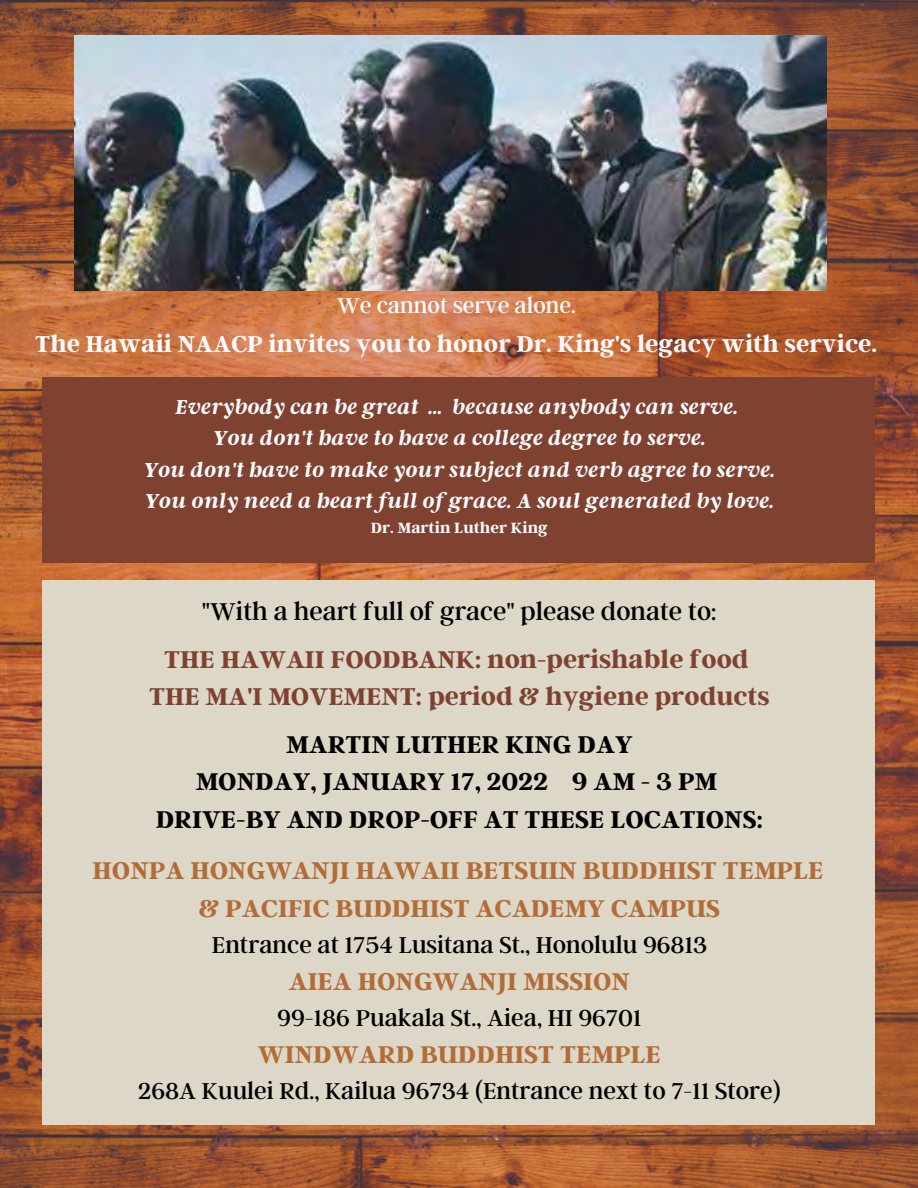
<style>
.page{position:relative;width:918px;height:1188px;background:#fff}
.page>*{position:absolute;margin:0;border:0;box-sizing:border-box;transform-origin:0 0}
.t1{font:700 27px "Argent CF";color:#b36c38}
.t2{font:700 27px "Argent CF";color:#000}
.t3{font:700 27px "Argent CF";color:#7f4130}
.t4{font:27px "Argent CF";color:#000}
.t5{font:25.5px "Argent CF";color:#000}
.t6{font:700 25.5px "Argent CF";color:#f9fafd}
.t7{font:23.7px "Argent CF";color:#f9fafd}
.t8{font:italic 700 22.5px "Argent CF";color:#f9fafd}
.t9{font:700 16.5px "Argent CF";color:#f9fafd}
</style>
<div class="page">
<img style="left:0;top:0;width:918px;height:1188px">
<img style="left:75px;top:36px;width:751px;height:254px">
<div style="left:43px;top:580px;width:832px;height:545px;background:#dcd7c7"></div>
<div style="left:43px;top:378px;width:832px;height:185px;background:#7f4130"></div>
<p class="t7" style="left:337px;top:290px;width:240px">We cannot serve alone.</p>
<p class="t6" style="left:35px;top:327px;width:844px">The Hawaii NAACP invites you to honor Dr. King's legacy with service.</p>
<p class="t8" style="left:176px;top:392px;width:564px">Everybody can be great ... because anybody can serve.</p>
<p class="t8" style="left:213px;top:423px;width:494px">You don't have to have a college degree to serve.</p>
<p class="t8" style="left:144px;top:455px;width:633px">You don't have to make your subject and verb agree to serve.</p>
<p class="t8" style="left:145px;top:486px;width:631px">You only need a heart full of grace. A soul generated by love.</p>
<p class="t9" style="left:371px;top:517px;width:178px">Dr. Martin Luther King</p>
<p class="t4" style="left:202px;top:594px;width:517px">"With a heart full of grace" please donate to:</p>
<p class="t3" style="left:164px;top:641px;width:586px">THE HAWAII FOODBANK: non-perishable food</p>
<p class="t3" style="left:149px;top:679px;width:622px">THE MA'I MOVEMENT: period &amp; hygiene products</p>
<p class="t2" style="left:286px;top:726px;width:348px">MARTIN LUTHER KING DAY</p>
<p class="t2" style="left:196px;top:764px;width:523px">MONDAY, JANUARY 17, 2022 9 AM - 3 PM</p>
<p class="t2" style="left:156px;top:801px;width:609px">DRIVE-BY AND DROP-OFF AT THESE LOCATIONS:</p>
<p class="t1" style="left:93px;top:853px;width:732px">HONPA HONGWANJI HAWAII BETSUIN BUDDHIST TEMPLE</p>
<p class="t1" style="left:199px;top:891px;width:523px">&amp; PACIFIC BUDDHIST ACADEMY CAMPUS</p>
<p class="t5" style="left:212px;top:928px;width:497px">Entrance at 1754 Lusitana St., Honolulu 96813</p>
<p class="t1" style="left:289px;top:964px;width:343px">AIEA HONGWANJI MISSION</p>
<p class="t5" style="left:277px;top:1002px;width:366px">99-186 Puakala St., Aiea, HI 96701</p>
<p class="t1" style="left:258px;top:1037px;width:404px">WINDWARD BUDDHIST TEMPLE</p>
<p class="t5" style="left:138px;top:1075px;width:644px">268A Kuulei Rd., Kailua 96734 (Entrance next to 7-11 Store)</p>
</div>
